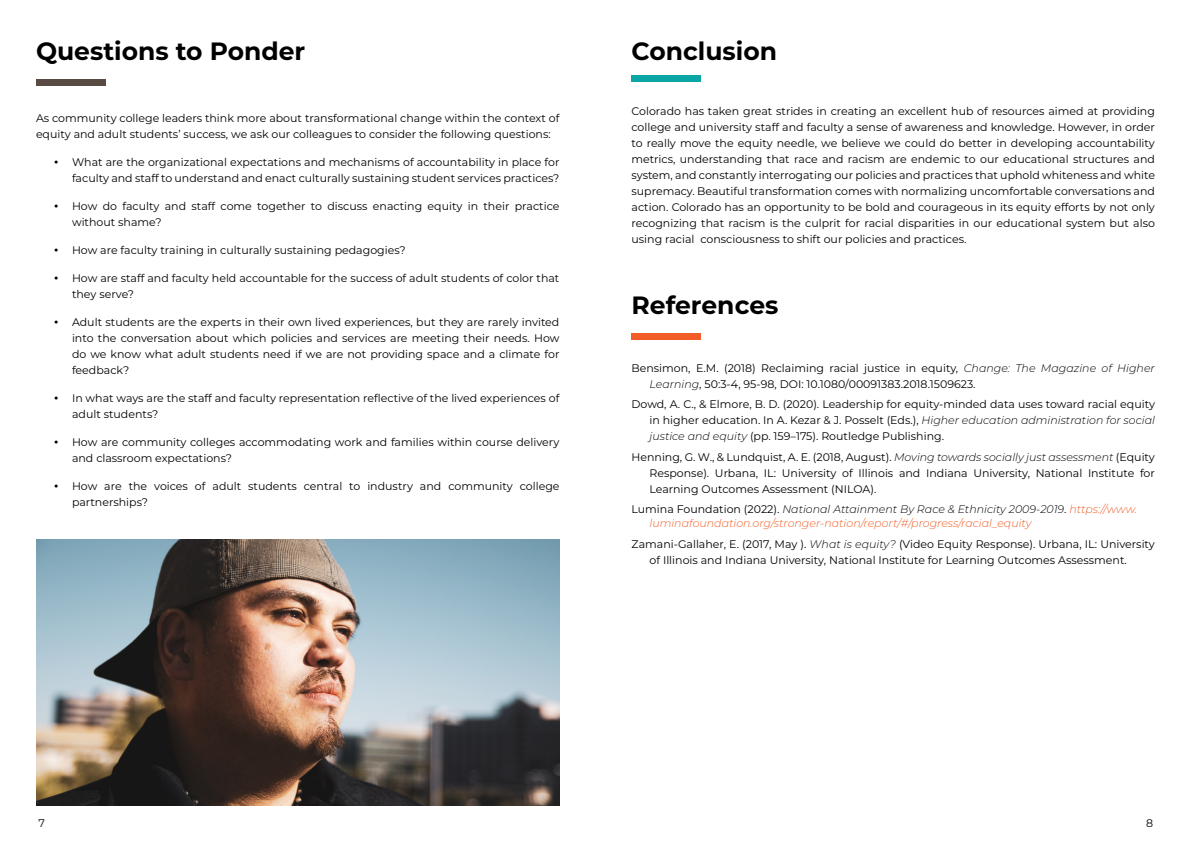
<style>
.page{position:relative;width:1191px;height:842px;background:#fff}
.page>*{position:absolute;margin:0;border:0;box-sizing:border-box;transform-origin:0 0}
.t1{font:700 25px "Montserrat";color:#000}
.t2{font:11px/16px "Montserrat";color:#000}
.t3{font:italic 300 11px/14px "Montserrat";color:#f25d27}
.s1{font-family:"Times New Roman";font-size:12px}
.s2{font-weight:300;font-style:italic}
.s3{font-weight:400;font-style:normal;color:#000}
.s4{color:#000}
</style>
<div class="page">
<div style="left:631px;top:75px;width:70px;height:6px;background:#0aa6a6"></div>
<div style="left:631px;top:333px;width:70px;height:6px;background:#f25d27"></div>
<div style="left:36px;top:79px;width:69px;height:6px;background:#594b43"></div>
<img style="left:36px;top:539px;width:523px;height:267px">
<h1 class="t1" style="left:36px;top:33px;width:271px">Questions to Ponder</h1>
<p class="t2" style="left:36px;top:109px;width:525px">As community college leaders think more about transformational change within the context of equity and adult students’ success, we ask our colleagues to consider the following questions:</p>
<p class="t2" style="left:54px;top:153px;width:507px;text-align:right"><span class="s1">•</span> What are the organizational expectations and mechanisms of accountability in place for faculty and staff to understand and enact culturally sustaining student services practices?</p>
<p class="t2" style="left:72px;top:197px;width:489px;text-indent:-18px"><span class="s1">•</span> How do faculty and staff come together to discuss enacting equity in their practice without shame?</p>
<p class="t2" style="left:54px;top:241px;width:353px"><span class="s1">•</span> How are faculty training in culturally sustaining pedagogies?</p>
<p class="t2" style="left:72px;top:269px;width:489px;text-indent:-18px"><span class="s1">•</span> How are staff and faculty held accountable for the success of adult students of color that they serve?</p>
<p class="t2" style="left:72px;top:313px;width:489px;text-align:justify;text-indent:-18px"><span class="s1">•</span> Adult students are the experts in their own lived experiences, but they are rarely invited into the conversation about which policies and services are meeting their needs. How do we know what adult students need if we are not providing space and a climate for feedback?</p>
<p class="t2" style="left:72px;top:389px;width:489px;text-indent:-18px"><span class="s1">•</span> In what ways are the staff and faculty representation reflective of the lived experiences of adult students?</p>
<p class="t2" style="left:72px;top:433px;width:489px;text-indent:-18px"><span class="s1">•</span> How are community colleges accommodating work and families within course delivery and classroom expectations?</p>
<p class="t2" style="left:72px;top:477px;width:489px;text-indent:-18px"><span class="s1">•</span> How are the voices of adult students central to industry and community college partnerships?</p>
<h1 class="t1" style="left:631px;top:33px;width:147px">Conclusion</h1>
<p class="t2" style="left:631px;top:102px;width:525px;text-align:justify">Colorado has taken great strides in creating an excellent hub of resources aimed at providing college and university staff and faculty a sense of awareness and knowledge. However, in order to really move the equity needle, we believe we could do better in developing accountability metrics, understanding that race and racism are endemic to our educational structures and system, and constantly interrogating our policies and practices that uphold whiteness and white supremacy. Beautiful transformation comes with normalizing uncomfortable conversations and action. Colorado has an opportunity to be bold and courageous in its equity efforts by not only recognizing that racism is the culprit for racial disparities in our educational system but also using racial consciousness to shift our policies and practices.</p>
<h1 class="t1" style="left:631px;top:287px;width:148px">References</h1>
<p class="t2" style="left:649px;top:360px;width:507px;text-indent:-18px">Bensimon, E.M. (2018) Reclaiming racial justice in equity, <span class="s2">Change: The Magazine of Higher<br>Learning</span>, 50:3-4, 95-98, DOI: 10.1080/00091383.2018.1509623.</p>
<p class="t2" style="left:649px;top:396px;width:507px;text-align:justify;text-indent:-18px">Dowd, A. C., &amp; Elmore, B. D. (2020). Leadership for equity-minded data uses toward racial equity in higher education. In A. Kezar &amp; J. Posselt (Eds.), <span class="s2">Higher education administration for social justice and equity</span> (pp. 159–175). Routledge Publishing.</p>
<p class="t2" style="left:649px;top:449px;width:507px;text-align:justify;text-indent:-18px">Henning, G. W., &amp; Lundquist, A. E. (2018, August). <span class="s2">Moving towards socially just assessment</span> (Equity Response). Urbana, IL: University of Illinois and Indiana University, National Institute for Learning Outcomes Assessment (NILOA).</p>
<p class="t3" style="left:649px;top:502px;width:489px;text-indent:-18px"><span class="s3">Lumina Foundation (2022).</span> <span class="s4">National Attainment By Race &amp; Ethnicity 2009-2019</span><span class="s3">.</span> https://www. luminafoundation.org/stronger-nation/report/#/progress/racial_equity</p>
<p class="t2" style="left:649px;top:536px;width:507px;text-indent:-18px">Zamani-Gallaher, E. (2017, May ). <span class="s2">What is equity?</span> (Video Equity Response). Urbana, IL: University of Illinois and Indiana University, National Institute for Learning Outcomes Assessment.</p>
<p class="t2" style="left:38px;top:814px;width:8px">7</p>
<p class="t2" style="left:1146px;top:814px;width:9px">8</p>
</div>
